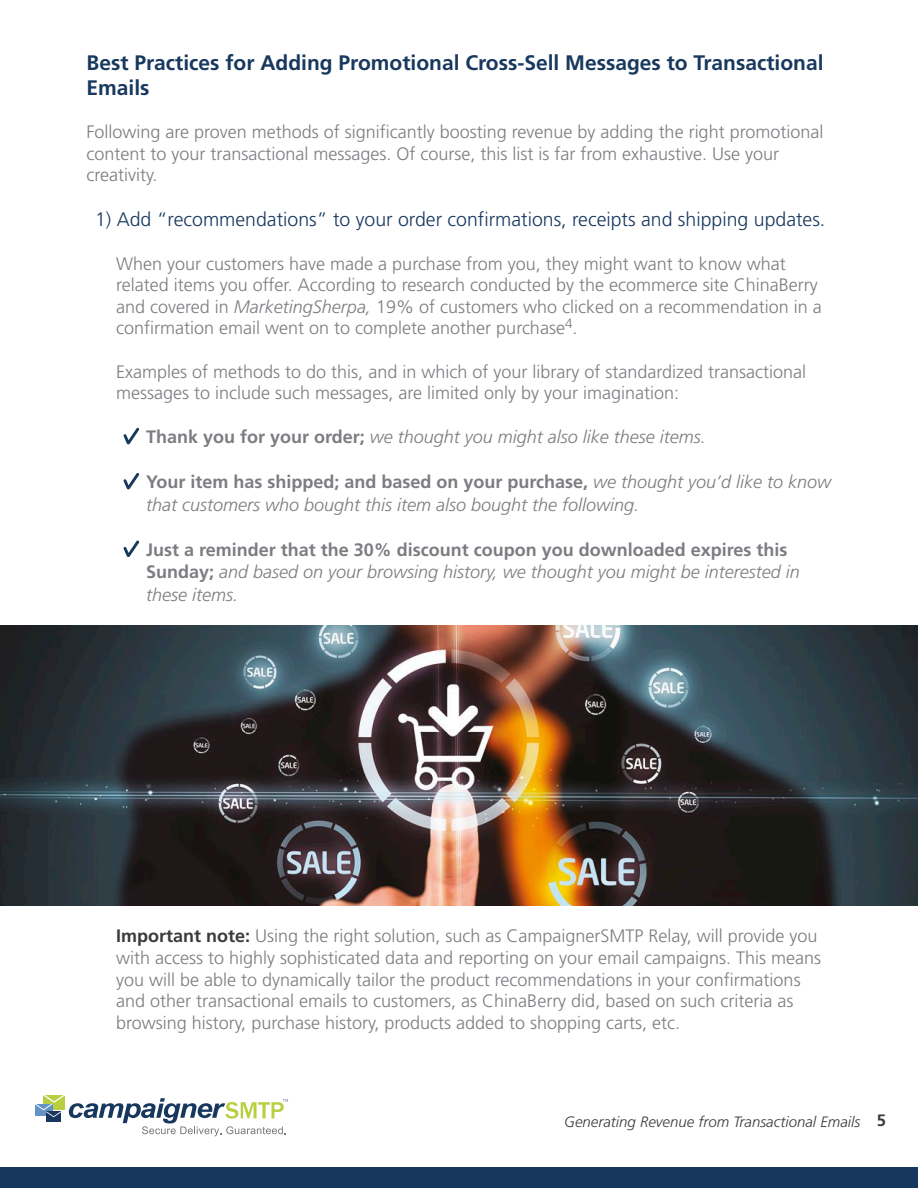
<style>
.page{position:relative;width:918px;height:1188px;background:#fff}
.page>*{position:absolute;margin:0;border:0;box-sizing:border-box;transform-origin:0 0}
.t1{font:700 21px/25.2px "Frutiger";color:#18385e}
.t2{font:300 19.5px "Frutiger";color:#18385e}
.t3{font:300 18px/21.6px "Frutiger";color:#7c7c82}
.t4{font:italic 300 18px/22.5px "Frutiger";color:#7c7c82}
.t5{font:italic 300 15px "Frutiger";color:#3b3b3c}
.s1{font-style:italic}
.s2{font-weight:700;font-style:normal}
.s3{font-weight:700;color:#3b3b3c}
.s4{font-weight:700;font-style:normal;font-size:16.5px}
</style>
<div class="page">
<div style="left:0;top:1167px;width:918px;height:21px;background:#17375f"></div>
<svg style="left:35px;top:1095px;width:253px;height:41px"></svg>
<svg style="left:123px;top:428px;width:16px;height:16px"></svg>
<svg style="left:123px;top:473px;width:16px;height:16px"></svg>
<svg style="left:123px;top:540px;width:16px;height:17px"></svg>
<img style="left:0;top:626px;width:918px;height:280px">
<p class="t1" style="left:87px;top:50px;width:739px">Best Practices for Adding Promotional Cross-Sell Messages to Transactional<br>Emails</p>
<p class="t3" style="left:87px;top:121px;width:738px">Following are proven methods of significantly boosting revenue by adding the right promotional content to your transactional messages. Of course, this list is far from exhaustive. Use your creativity.</p>
<p class="t2" style="left:95px;top:209px;width:732px">1) Add “recommendations” to your order confirmations, receipts and shipping updates.</p>
<p class="t3" style="left:116px;top:253px;width:707px">When your customers have made a purchase from you, they might want to know what related items you offer. According to research conducted by the ecommerce site ChinaBerry and covered in <span class="s1">MarketingSherpa,</span> 19% of customers who clicked on a recommendation in a confirmation email went on to complete another purchase<sup>4</sup>.</p>
<p class="t3" style="left:116px;top:361px;width:691px">Examples of methods to do this, and in which of your library of standardized transactional messages to include such messages, are limited only by your imagination:</p>
<p class="t4" style="left:146px;top:426px;width:561px"><span class="s2">Thank you for your order;</span> we thought you might also like these items.</p>
<p class="t4" style="left:146px;top:471px;width:687px"><span class="s2">Your item has shipped; and based on your purchase,</span> we thought you’d like to know that customers who bought this item also bought the following.</p>
<p class="t4" style="left:146px;top:538px;width:655px"><span class="s2">Just a reminder that the 30% discount coupon you downloaded expires this<br>Sunday;</span> and based on your browsing history, we thought you might be interested in these items.</p>
<p class="t3" style="left:116px;top:926px;width:706px"><span class="s3">Important note:</span> Using the right solution, such as CampaignerSMTP Relay, will provide you with access to highly sophisticated data and reporting on your email campaigns. This means you will be able to dynamically tailor the product recommendations in your confirmations and other transactional emails to customers, as ChinaBerry did, based on such criteria as browsing history, purchase history, products added to shopping carts, etc.</p>
<p class="t5" style="left:564px;top:1113px;width:323px">Generating Revenue from Transactional Emails <span class="s4">5</span></p>
</div>
